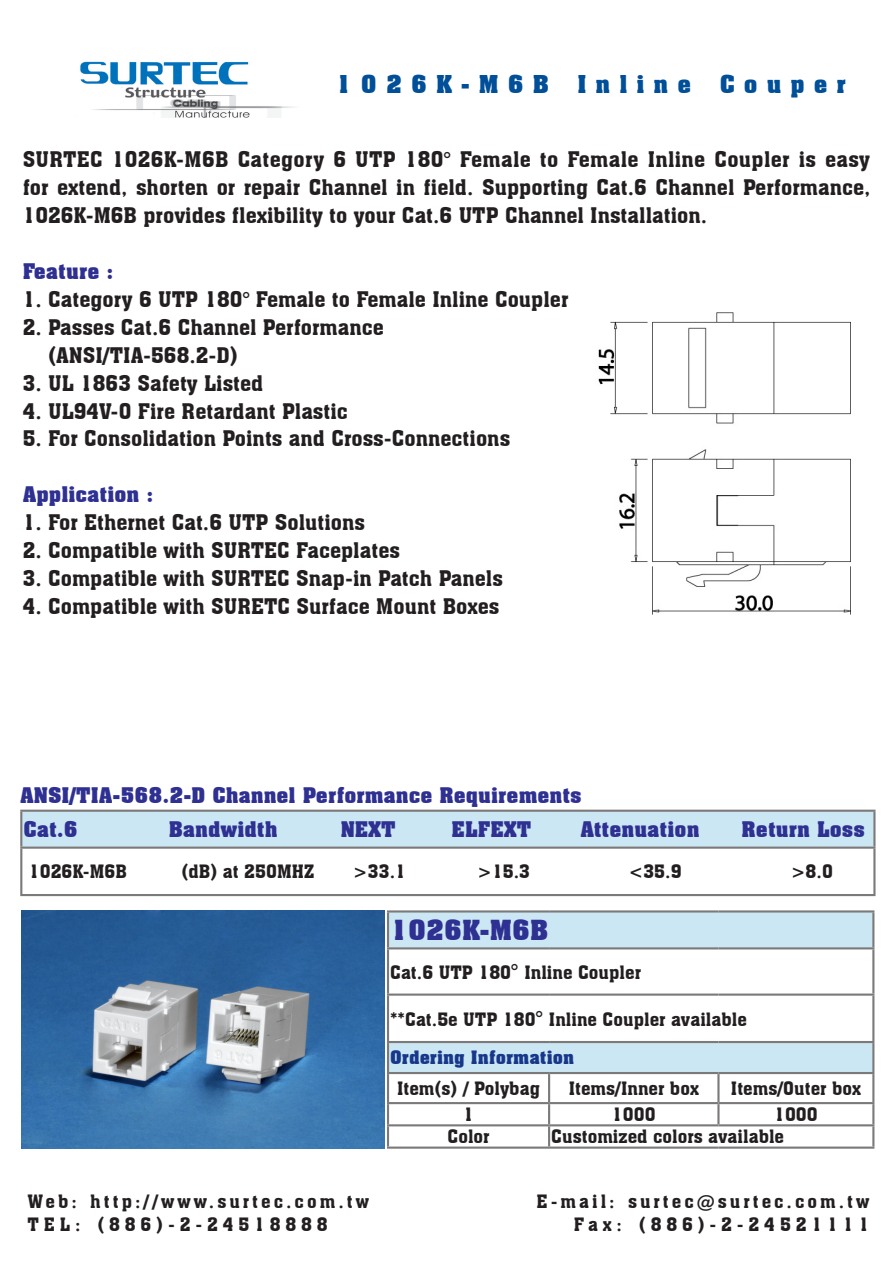
<style>
.page{position:relative;width:893px;height:1263px;background:#fff}
.page>*{position:absolute;margin:0;border:0;box-sizing:border-box;transform-origin:0 0}
.t1{font:700 27px "Aachen BT";color:#2e3092}
.t2{font:700 24px "Aachen BT";letter-spacing:.375em;color:#014f98}
.t3{font:21px/27.9px "Aachen BT";color:#231f20;text-align:justify}
.t4{font:700 21px "Aachen BT";color:#2e3092}
.t5{font:18px "Aachen BT";color:#231f20}
.t6{font:18px "Aachen BT";letter-spacing:.165em;color:#231f20}
.t7{font:18px "Aachen BT";letter-spacing:.265em;color:#231f20}
.t8{font:700 18px "Aachen BT";color:#17388a}
.s1{font-size:21px}
</style>
<div class="page">
<img style="left:21px;top:910px;width:364px;height:238px">
<div style="left:388px;top:911px;width:485px;height:37px;background:#cce7f4"></div>
<div style="left:388px;top:1042px;width:485px;height:31px;background:#cce7f4"></div>
<hr style="left:387px;top:910px;width:162px;height:2px;background:#7c7a79">
<hr style="left:387px;top:912px;width:2px;height:35px;background:#7c7a79">
<hr style="left:549px;top:910px;width:169px;height:2px;background:#7c7a79">
<hr style="left:718px;top:910px;width:156px;height:2px;background:#7c7a79">
<hr style="left:872px;top:912px;width:2px;height:35px;background:#7c7a79">
<hr style="left:387px;top:947px;width:162px;height:2px;background:#7c7a79">
<hr style="left:387px;top:949px;width:2px;height:44px;background:#7c7a79">
<hr style="left:549px;top:947px;width:169px;height:2px;background:#7c7a79">
<hr style="left:718px;top:947px;width:156px;height:2px;background:#7c7a79">
<hr style="left:872px;top:949px;width:2px;height:44px;background:#7c7a79">
<hr style="left:387px;top:993px;width:162px;height:3px;background:#7c7a79">
<hr style="left:387px;top:996px;width:2px;height:45px;background:#7c7a79">
<hr style="left:549px;top:993px;width:169px;height:3px;background:#7c7a79">
<hr style="left:718px;top:993px;width:156px;height:3px;background:#7c7a79">
<hr style="left:872px;top:996px;width:2px;height:45px;background:#7c7a79">
<hr style="left:387px;top:1074px;width:2px;height:28px;background:#7c7a79">
<hr style="left:548px;top:1074px;width:2px;height:28px;background:#7c7a79">
<hr style="left:717px;top:1074px;width:2px;height:28px;background:#7c7a79">
<hr style="left:872px;top:1074px;width:2px;height:28px;background:#7c7a79">
<hr style="left:387px;top:1102px;width:162px;height:2px;background:#7c7a79">
<hr style="left:387px;top:1104px;width:2px;height:20px;background:#7c7a79">
<hr style="left:549px;top:1102px;width:169px;height:2px;background:#7c7a79">
<hr style="left:548px;top:1104px;width:2px;height:20px;background:#7c7a79">
<hr style="left:718px;top:1102px;width:156px;height:2px;background:#7c7a79">
<hr style="left:717px;top:1104px;width:2px;height:20px;background:#7c7a79">
<hr style="left:872px;top:1104px;width:2px;height:20px;background:#7c7a79">
<hr style="left:387px;top:1124px;width:162px;height:2px;background:#7c7a79">
<hr style="left:387px;top:1126px;width:2px;height:20px;background:#7c7a79">
<hr style="left:549px;top:1124px;width:169px;height:2px;background:#7c7a79">
<hr style="left:548px;top:1126px;width:2px;height:20px;background:#7c7a79">
<hr style="left:718px;top:1124px;width:156px;height:2px;background:#7c7a79">
<hr style="left:872px;top:1126px;width:2px;height:20px;background:#7c7a79">
<hr style="left:387px;top:1146px;width:162px;height:3px;background:#7c7a79">
<hr style="left:549px;top:1146px;width:169px;height:3px;background:#7c7a79">
<hr style="left:718px;top:1146px;width:156px;height:3px;background:#7c7a79">
<hr style="left:387px;top:1041px;width:162px;height:2px;background:#7c7a79">
<hr style="left:387px;top:1043px;width:2px;height:29px;background:#7c7a79">
<hr style="left:549px;top:1041px;width:169px;height:2px;background:#7c7a79">
<hr style="left:718px;top:1041px;width:156px;height:2px;background:#7c7a79">
<hr style="left:872px;top:1043px;width:2px;height:29px;background:#7c7a79">
<hr style="left:387px;top:1072px;width:162px;height:2px;background:#7c7a79">
<hr style="left:549px;top:1072px;width:169px;height:2px;background:#7c7a79">
<hr style="left:718px;top:1072px;width:156px;height:2px;background:#7c7a79">
<img style="left:80px;top:61px;width:214px;height:57px">
<div style="left:21px;top:811px;width:853px;height:37px;background:#cce7f4"></div>
<hr style="left:20px;top:810px;width:855px;height:2px;background:#7c7a79">
<hr style="left:20px;top:812px;width:2px;height:34px;background:#7c7a79">
<hr style="left:873px;top:812px;width:2px;height:34px;background:#7c7a79">
<hr style="left:20px;top:846px;width:855px;height:3px;background:#7c7a79">
<hr style="left:20px;top:849px;width:2px;height:45px;background:#7c7a79">
<hr style="left:873px;top:849px;width:2px;height:45px;background:#7c7a79">
<hr style="left:20px;top:894px;width:855px;height:2px;background:#7c7a79">
<img style="left:598px;top:313px;width:252px;height:302px">
<p class="t2" style="left:336px;top:69px;width:512px">1026K-M6B Inline Couper</p>
<p class="t3" style="left:23px;top:145px;width:849px">SURTEC 1026K-M6B Category 6 UTP 180° Female to Female Inline Coupler is easy for extend, shorten or repair Channel in field. Supporting Cat.6 Channel Performance, 1026K-M6B provides flexibility to your Cat.6 UTP Channel Installation.</p>
<p class="t4" style="left:23px;top:258px;width:92px">Feature :</p>
<p class="t3" style="left:23px;top:285px;width:547px">1. Category 6 UTP 180° Female to Female Inline Coupler</p>
<p class="t3" style="left:23px;top:313px;width:363px">2. Passes Cat.6 Channel Performance</p>
<p class="t3" style="left:48px;top:341px;width:191px">(ANSI/TIA-568.2-D)</p>
<p class="t3" style="left:23px;top:369px;width:242px">3. UL 1863 Safety Listed</p>
<p class="t3" style="left:23px;top:397px;width:327px">4. UL94V-0 Fire Retardant Plastic</p>
<p class="t3" style="left:23px;top:425px;width:489px">5. For Consolidation Points and Cross-Connections</p>
<p class="t4" style="left:23px;top:481px;width:132px">Application :</p>
<p class="t3" style="left:23px;top:508px;width:344px">1. For Ethernet Cat.6 UTP Solutions</p>
<p class="t3" style="left:23px;top:536px;width:379px">2. Compatible with SURTEC Faceplates</p>
<p class="t3" style="left:23px;top:564px;width:482px">3. Compatible with SURTEC Snap-in Patch Panels</p>
<p class="t3" style="left:23px;top:592px;width:478px">4. Compatible with SURETC Surface Mount Boxes</p>
<p class="t4" style="left:20px;top:782px;width:563px">ANSI/TIA-568.2-D Channel Performance Requirements</p>
<p class="t4" style="left:23px;top:816px;width:56px">Cat.6</p>
<p class="t4" style="left:169px;top:816px;width:110px">Bandwidth</p>
<p class="t4" style="left:341px;top:816px;width:56px">NEXT</p>
<p class="t4" style="left:452px;top:816px;width:81px">ELFEXT</p>
<p class="t4" style="left:580px;top:816px;width:121px">Attenuation</p>
<p class="t4" style="left:741px;top:816px;width:125px">Return Loss</p>
<p class="t5" style="left:29px;top:860px;width:100px">1026K-M6B</p>
<p class="t5" style="left:182px;top:860px;width:135px">(dB) at 250MHZ</p>
<p class="t5" style="left:353px;top:860px;width:55px">&gt;33.1</p>
<p class="t5" style="left:477px;top:860px;width:55px">&gt;15.3</p>
<p class="t5" style="left:628px;top:860px;width:55px">&lt;35.9</p>
<p class="t5" style="left:791px;top:860px;width:44px">&gt;8.0</p>
<p class="t1" style="left:390px;top:913px;width:160px">1026K-M6B</p>
<p class="t5" style="left:390px;top:961px;width:252px">Cat.6 UTP 180<span class="s1">°</span> Inline Coupler</p>
<p class="t5" style="left:390px;top:1008px;width:358px">**Cat.5e UTP 180<span class="s1">°</span> Inline Coupler available</p>
<p class="t8" style="left:390px;top:1046px;width:185px">Ordering Information</p>
<p class="t5" style="left:397px;top:1077px;width:144px">Item(s) / Polybag</p>
<p class="t5" style="left:569px;top:1077px;width:132px">Items/Inner box</p>
<p class="t5" style="left:731px;top:1077px;width:131px">Items/Outer box</p>
<p class="t5" style="left:463px;top:1103px;width:12px">1</p>
<p class="t5" style="left:612px;top:1103px;width:45px">1000</p>
<p class="t5" style="left:774px;top:1103px;width:45px">1000</p>
<p class="t5" style="left:447px;top:1125px;width:44px">Color</p>
<p class="t5" style="left:551px;top:1125px;width:234px">Customized colors available</p>
<p class="t6" style="left:28px;top:1190px;width:343px">Web: http://www.surtec.com.tw</p>
<p class="t6" style="left:537px;top:1190px;width:334px">E-mail: surtec@surtec.com.tw</p>
<p class="t7" style="left:28px;top:1213px;width:302px">TEL: (886)-2-24518888</p>
<p class="t7" style="left:574px;top:1213px;width:297px">Fax: (886)-2-24521111</p>
</div>
